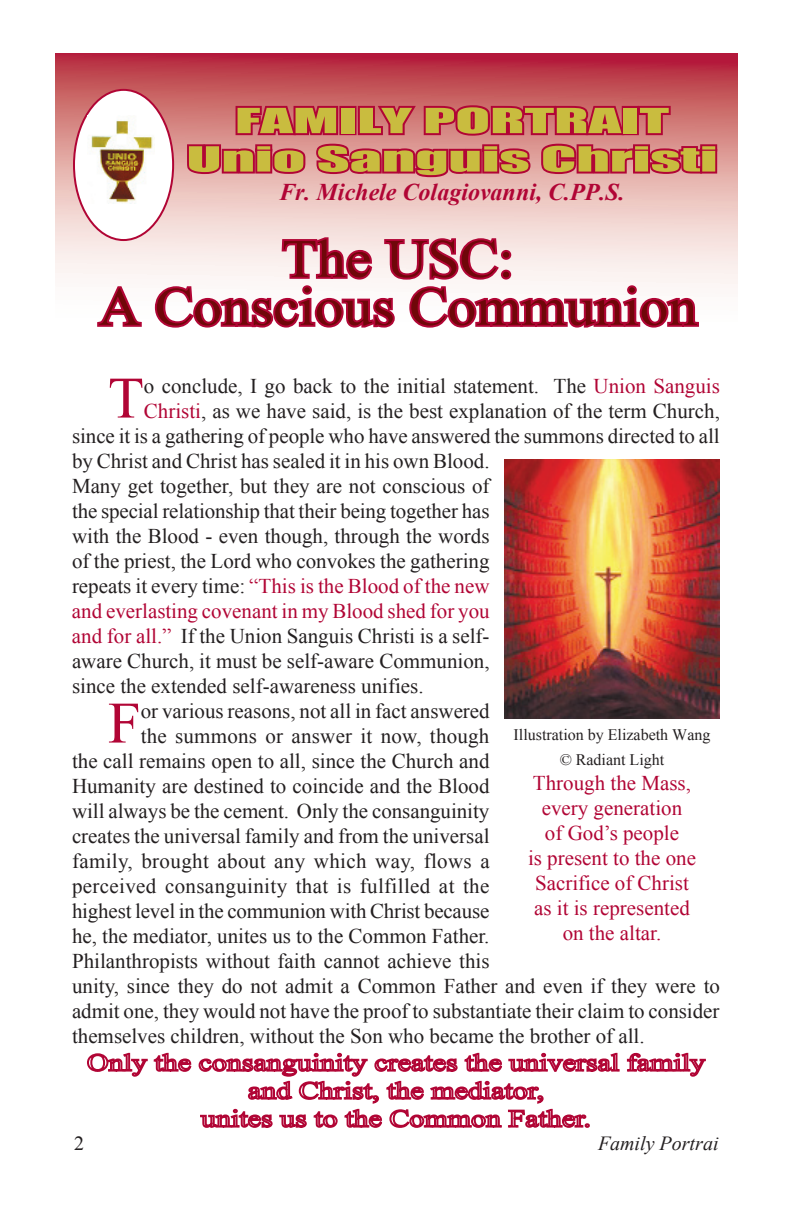
<style>
.page{position:relative;width:792px;height:1224px;background:#fff}
.page>*{position:absolute;margin:0;border:0;box-sizing:border-box;transform-origin:0 0}
.t1{font:58.8px "Times New Roman";color:#b10535}
.t2{font:54px/48px "Times New Roman";color:#6f0709;text-align:center;scale:1.07 1}
.t3{font:32px/38.4px "Impact";color:#c9bc3f;text-align:center;scale:2 1}
.t4{font:italic 700 24px "Times New Roman";color:#b10535}
.t5{font:21px "Times New Roman";color:#231f20}
.t6{font:21px/25px "Times New Roman";color:#b10535;text-align:center}
.t7{font:italic 20px "Times New Roman";color:#231f20}
.t8{font:20px "Times New Roman";color:#231f20}
.t9{font:16px/25px "Times New Roman";color:#231f20;text-align:center}
.s1{color:#b10535}
.s2{color:#231f20}
</style>
<div class="page">
<svg style="left:56px;top:54px;width:682px;height:230px;background:#dc979b"></svg>
<svg style="left:185px;top:85px;width:534px;height:95px;background:#c85a68"></svg>
<div style="left:74px;top:90px;width:99px;height:150px;background:#fff;border-radius:50%"></div>
<div style="left:73px;top:89px;width:101px;height:152px;border:2px solid #b10535;border-radius:50%"></div>
<svg style="left:95px;top:283px;width:49px;height:44px"></svg>
<svg style="left:152px;top:234px;width:549px;height:94px"></svg>
<img style="left:87px;top:115px;width:68px;height:89px">
<svg style="left:87px;top:1052px;width:619px;height:76px"></svg>
<img style="left:504px;top:459px;width:216px;height:260px">
<h3 class="t3" style="left:187px;top:101px;width:267px">FAMILY PORTRAIT<br>Unio Sanguis Christi</h3>
<p class="t4" style="left:279px;top:176px;width:347px">Fr. Michele Colagiovanni, C.PP.S.</p>
<h2 class="t2" style="left:99px;top:234px;width:561px">The USC:<br>A Conscious Communion</h2>
<h1 class="t1" style="left:108px;top:358px;width:37px">T</h1>
<p class="t5" style="left:144px;top:371px;width:578px">o conclude, I go back to the initial statement. The <span class="s1">Union Sanguis</span></p>
<p class="t5" style="left:144px;top:396px;width:578px"><span class="s1">Christi</span>, as we have said, is the best explanation of the term Church,</p>
<p class="t5" style="left:72px;top:421px;width:649px">since it is a gathering of people who have answered the summons directed to all</p>
<p class="t5" style="left:72px;top:446px;width:419px">by Christ and Christ has sealed it in his own Blood.</p>
<p class="t5" style="left:72px;top:471px;width:419px">Many get together, but they are not conscious of</p>
<p class="t5" style="left:72px;top:496px;width:419px">the special relationship that their being together has</p>
<p class="t5" style="left:72px;top:521px;width:419px">with the Blood - even though, through the words</p>
<p class="t5" style="left:72px;top:546px;width:419px">of the priest, the Lord who convokes the gathering</p>
<p class="t6" style="left:72px;top:573px;width:419px"><span class="s2">repeats it every time:</span> “This is the Blood of the new</p>
<p class="t6" style="left:72px;top:598px;width:419px">and everlasting covenant in my Blood shed for you</p>
<p class="t5" style="left:72px;top:621px;width:419px"><span class="s1">and for all.”</span> If the Union Sanguis Christi is a self-</p>
<p class="t5" style="left:72px;top:646px;width:419px">aware Church, it must be self-aware Communion,</p>
<p class="t5" style="left:72px;top:671px;width:353px">since the extended self-awareness unifies.</p>
<h1 class="t1" style="left:108px;top:683px;width:34px">F</h1>
<p class="t5" style="left:141px;top:696px;width:351px">or various reasons, not all in fact answered</p>
<p class="t5" style="left:141px;top:721px;width:350px">the summons or answer it now, though</p>
<p class="t5" style="left:72px;top:746px;width:419px">the call remains open to all, since the Church and</p>
<p class="t5" style="left:72px;top:771px;width:419px">Humanity are destined to coincide and the Blood</p>
<p class="t5" style="left:72px;top:796px;width:419px">will always be the cement. Only the consanguinity</p>
<p class="t5" style="left:72px;top:821px;width:419px">creates the universal family and from the universal</p>
<p class="t5" style="left:72px;top:846px;width:419px">family, brought about any which way, flows a</p>
<p class="t5" style="left:72px;top:871px;width:419px">perceived consanguinity that is fulfilled at the</p>
<p class="t5" style="left:72px;top:896px;width:419px">highest level in the communion with Christ because</p>
<p class="t5" style="left:72px;top:921px;width:419px">he, the mediator, unites us to the Common Father.</p>
<p class="t5" style="left:72px;top:946px;width:419px">Philanthropists without faith cannot achieve this</p>
<p class="t5" style="left:72px;top:971px;width:650px">unity, since they do not admit a Common Father and even if they were to</p>
<p class="t5" style="left:72px;top:996px;width:649px">admit one, they would not have the proof to substantiate their claim to consider</p>
<p class="t5" style="left:72px;top:1021px;width:574px">themselves children, without the Son who became the brother of all.</p>
<p class="t9" style="left:514px;top:722px;width:198px">Illustration by Elizabeth Wang © Radiant Light</p>
<p class="t6" style="left:528px;top:770px;width:169px">Through the Mass, every generation<br>of God’s people<br>is present to the one<br>Sacrifice of Christ as it is represented on the altar.</p>
<p class="t8" style="left:74px;top:1129px;width:11px">2</p>
<p class="t7" style="left:598px;top:1129px;width:122px">Family Portrai</p>
</div>
